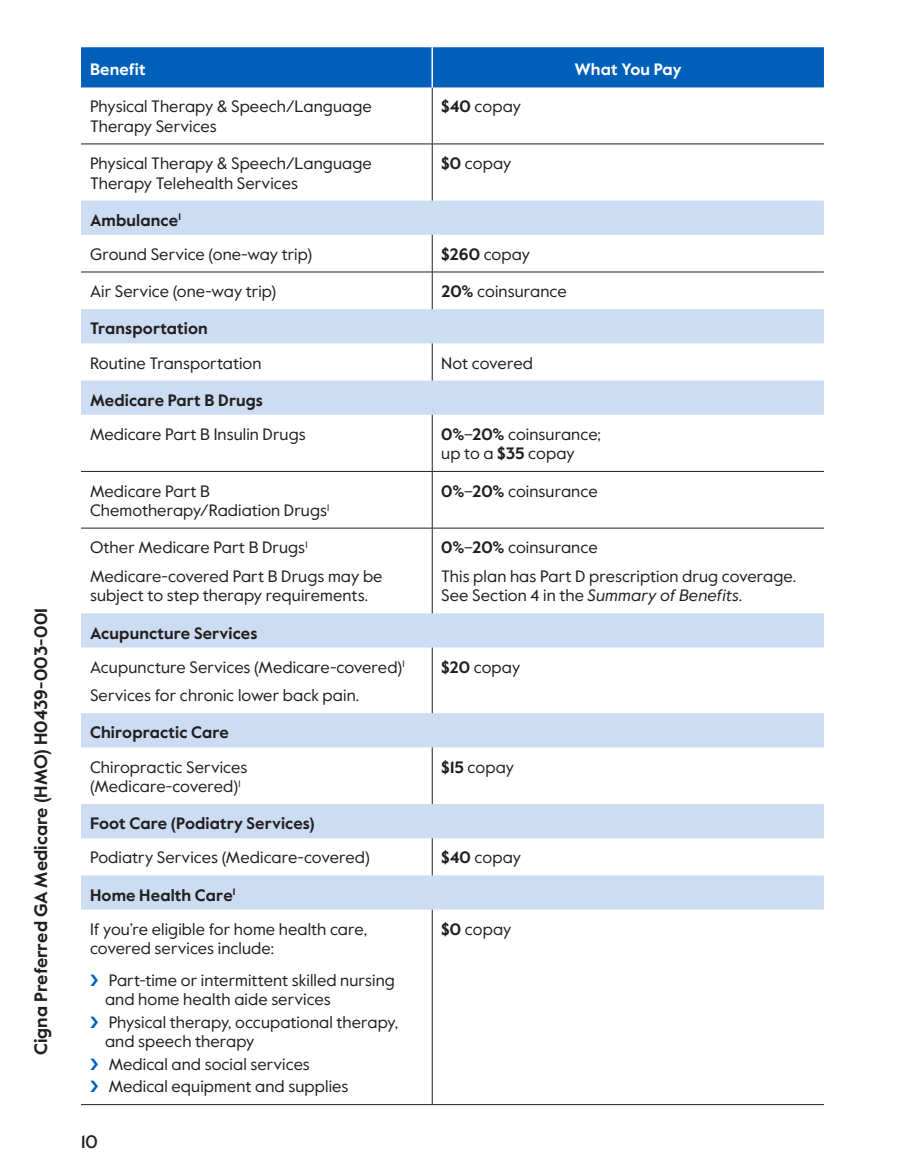
<style>
.page{position:relative;width:905px;height:1175px;background:#fff}
.page>*{position:absolute;margin:0;border:0;box-sizing:border-box;transform-origin:0 0}
.margin_plan_name{font:700 18px "Value Sans Pro";color:#231f20}
.t1{font:500 18px "Value Sans Pro";color:#231f20}
.table_para{font:16.5px/19.5px "Value Sans Pro";letter-spacing:.005em;color:#231f20}
.table_row_h1{font:700 16.5px "Value Sans Pro";letter-spacing:.005em;color:#231f20}
.table_col_h1_align_center{font:700 16.5px "Value Sans Pro";color:#fff}
.table_col_h1_align_right{font:700 16.5px "Value Sans Pro";letter-spacing:.01em;color:#fff}
.s1{font-weight:700}
.s2{font-style:italic}
</style>
<div class="page">
<div style="left:81px;top:47px;width:743px;height:40px;background:#005fb9"></div>
<svg style="left:81px;top:201px;width:743px;height:708px"></svg>
<hr style="left:432px;top:87px;width:1px;height:57px;background:#231f20">
<hr style="left:432px;top:144px;width:1px;height:57px;background:#231f20">
<hr style="left:432px;top:235px;width:1px;height:37px;background:#231f20">
<hr style="left:432px;top:272px;width:1px;height:37px;background:#231f20">
<hr style="left:432px;top:343px;width:1px;height:37px;background:#231f20">
<hr style="left:432px;top:415px;width:1px;height:56px;background:#231f20">
<hr style="left:432px;top:471px;width:1px;height:57px;background:#231f20">
<hr style="left:432px;top:528px;width:1px;height:85px;background:#231f20">
<hr style="left:432px;top:647px;width:1px;height:66px;background:#231f20">
<hr style="left:432px;top:747px;width:1px;height:57px;background:#231f20">
<hr style="left:432px;top:838px;width:1px;height:37px;background:#231f20">
<hr style="left:432px;top:909px;width:1px;height:195px;background:#231f20">
<hr style="left:81px;top:1104px;width:351px;height:1px;background:#231f20">
<hr style="left:432px;top:1104px;width:392px;height:1px;background:#231f20">
<hr style="left:81px;top:471px;width:351px;height:1px;background:#231f20">
<hr style="left:432px;top:471px;width:392px;height:1px;background:#231f20">
<hr style="left:81px;top:528px;width:351px;height:1px;background:#231f20">
<hr style="left:432px;top:528px;width:392px;height:1px;background:#231f20">
<hr style="left:81px;top:144px;width:351px;height:1px;background:#231f20">
<hr style="left:432px;top:144px;width:392px;height:1px;background:#231f20">
<hr style="left:431px;top:47px;width:2px;height:40px;background:#fff">
<hr style="left:81px;top:272px;width:351px;height:1px;background:#231f20">
<hr style="left:432px;top:272px;width:392px;height:1px;background:#231f20">
<p class="margin_plan_name" style="left:30px;top:1055px;width:449px;rotate:-90deg">Cigna Preferred GA Medicare (HMO) H0439-003-001</p>
<p class="table_col_h1_align_right" style="left:90px;top:60px;width:57px">Benefit</p>
<p class="table_col_h1_align_center" style="left:574px;top:60px;width:109px">What You Pay</p>
<p class="table_para" style="left:90px;top:97px;width:283px">Physical Therapy &amp; Speech/Language<br>Therapy Services</p>
<p class="table_para" style="left:441px;top:97px;width:81px"><span class="s1">$40</span> copay</p>
<p class="table_para" style="left:90px;top:154px;width:283px">Physical Therapy &amp; Speech/Language<br>Therapy Telehealth Services</p>
<p class="table_para" style="left:441px;top:154px;width:72px"><span class="s1">$0</span> copay</p>
<p class="table_row_h1" style="left:90px;top:210px;width:92px">Ambulance<sup>1</sup></p>
<p class="table_para" style="left:90px;top:245px;width:224px">Ground Service (one-way trip)</p>
<p class="table_para" style="left:441px;top:245px;width:90px"><span class="s1">$260</span> copay</p>
<p class="table_para" style="left:90px;top:282px;width:188px">Air Service (one-way trip)</p>
<p class="table_para" style="left:441px;top:282px;width:127px"><span class="s1">20%</span> coinsurance</p>
<p class="table_row_h1" style="left:90px;top:319px;width:119px">Transportation</p>
<p class="table_para" style="left:90px;top:353px;width:173px">Routine Transportation</p>
<p class="table_para" style="left:441px;top:353px;width:93px">Not covered</p>
<p class="table_row_h1" style="left:90px;top:390px;width:174px">Medicare Part B Drugs</p>
<p class="table_para" style="left:90px;top:425px;width:217px">Medicare Part B Insulin Drugs</p>
<p class="table_para" style="left:441px;top:425px;width:161px"><span class="s1">0%</span>–<span class="s1">20%</span> coinsurance; up to a <span class="s1">$35</span> copay</p>
<p class="table_para" style="left:90px;top:481px;width:241px">Medicare Part B<br>Chemotherapy/Radiation Drugs<sup>1</sup></p>
<p class="table_para" style="left:441px;top:481px;width:158px"><span class="s1">0%</span>–<span class="s1">20%</span> coinsurance</p>
<p class="table_para" style="left:90px;top:538px;width:219px">Other Medicare Part B Drugs<sup>1</sup></p>
<p class="table_para" style="left:90px;top:566px;width:294px">Medicare-covered Part B Drugs may be subject to step therapy requirements.</p>
<p class="table_para" style="left:441px;top:538px;width:158px"><span class="s1">0%</span>–<span class="s1">20%</span> coinsurance</p>
<p class="table_para" style="left:441px;top:566px;width:356px">This plan has Part D prescription drug coverage.<br>See Section 4 in the <span class="s2">Summary of Benefits</span>.</p>
<p class="table_row_h1" style="left:90px;top:623px;width:169px">Acupuncture Services</p>
<p class="table_para" style="left:90px;top:657px;width:316px">Acupuncture Services (Medicare‑covered)<sup>1</sup></p>
<p class="table_para" style="left:90px;top:686px;width:271px">Services for chronic lower back pain.</p>
<p class="table_para" style="left:441px;top:657px;width:81px"><span class="s1">$20</span> copay</p>
<p class="table_row_h1" style="left:90px;top:722px;width:140px">Chiropractic Care</p>
<p class="table_para" style="left:90px;top:757px;width:159px">Chiropractic Services (Medicare-covered)<sup>1</sup></p>
<p class="table_para" style="left:441px;top:757px;width:74px"><span class="s1">$15</span> copay</p>
<p class="table_row_h1" style="left:90px;top:813px;width:226px">Foot Care (Podiatry Services)</p>
<p class="table_para" style="left:90px;top:848px;width:281px">Podiatry Services (Medicare-covered)</p>
<p class="table_para" style="left:441px;top:848px;width:81px"><span class="s1">$40</span> copay</p>
<p class="table_row_h1" style="left:90px;top:885px;width:147px">Home Health Care<sup>1</sup></p>
<p class="table_para" style="left:90px;top:919px;width:278px">If you’re eligible for home health care, covered services include:</p>
<p class="table_para" style="left:105px;top:970px;width:291px">Part-time or intermittent skilled nursing and home health aide services</p>
<p class="table_para" style="left:105px;top:1012px;width:294px">Physical therapy, occupational therapy, and speech therapy</p>
<p class="table_para" style="left:109px;top:1054px;width:203px">Medical and social services</p>
<p class="table_para" style="left:109px;top:1077px;width:241px">Medical equipment and supplies</p>
<p class="table_para" style="left:441px;top:919px;width:72px"><span class="s1">$0</span> copay</p>
<p class="t1" style="left:81px;top:1130px;width:18px">10</p>
</div>
